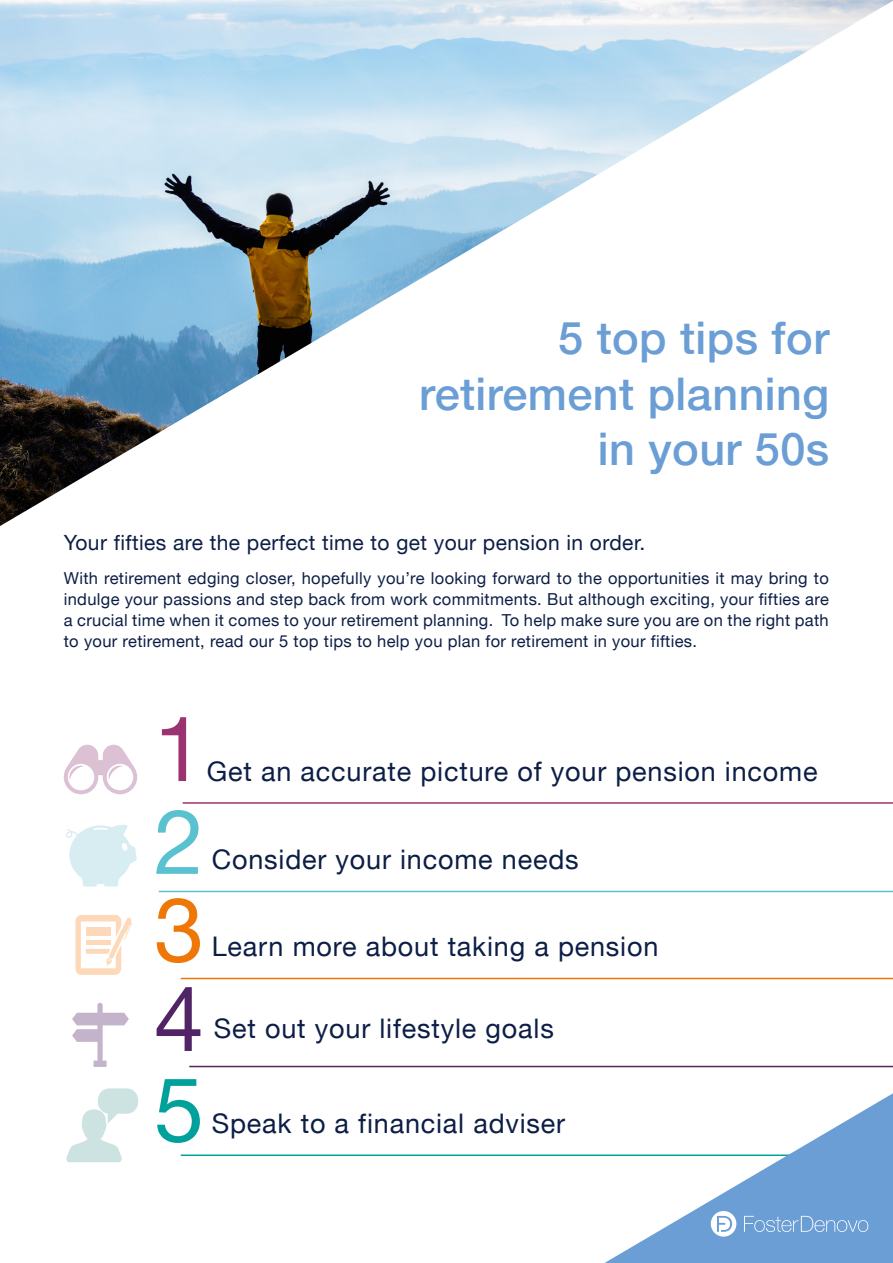
<style>
.page{position:relative;width:893px;height:1263px;background:#fff}
.page>*{position:absolute;margin:0;border:0;box-sizing:border-box;transform-origin:0 0}
.t1{font:90px "Helvetica Neue LT";color:#9a336f}
.t2{font:90px "Helvetica Neue LT";color:#5ac1d0}
.t3{font:90px "Helvetica Neue LT";color:#ee7707}
.t4{font:90px "Helvetica Neue LT";color:#502465}
.t5{font:90px "Helvetica Neue LT";color:#00a19a}
.t6{font:500 45px/55.5px "Helvetica Neue LT";letter-spacing:.01em;color:#6b9ed5;text-align:right}
.t7{font:27px "Helvetica Neue LT";letter-spacing:.03em;color:#0d1e46}
.t8{font:21px "Helvetica Neue LT";letter-spacing:.02em;color:#0d1e46}
.t9{font:16.5px/21px "Helvetica Neue LT";letter-spacing:.02em;color:#0d1e46;text-align:justify}
</style>
<div class="page">
<hr style="left:183px;top:802px;width:710px;height:2px;background:#9a336f">
<hr style="left:159px;top:891px;width:734px;height:1px;background:#5ac1d0">
<hr style="left:181px;top:978px;width:712px;height:1px;background:#ee7707">
<hr style="left:189px;top:1066px;width:704px;height:1px;background:#502465">
<hr style="left:181px;top:1154px;width:712px;height:2px;background:#00a19a">
<svg style="left:64px;top:745px;width:73px;height:49px"></svg>
<svg style="left:66px;top:825px;width:71px;height:62px"></svg>
<svg style="left:604px;top:1093px;width:289px;height:170px"></svg>
<img style="left:0;top:0;width:893px;height:526px">
<svg style="left:744px;top:1216px;width:124px;height:16px;background:#82addb"></svg>
<svg style="left:711px;top:1211px;width:25px;height:25px"></svg>
<svg style="left:72px;top:1003px;width:57px;height:64px"></svg>
<svg style="left:66px;top:1088px;width:72px;height:74px"></svg>
<svg style="left:75px;top:915px;width:57px;height:60px"></svg>
<h2 class="t6" style="left:419px;top:310px;width:411px">5 top tips for retirement planning in your 50s</h2>
<p class="t8" style="left:64px;top:530px;width:583px">Your fifties are the perfect time to get your pension in order.</p>
<p class="t9" style="left:64px;top:567px;width:767px">With retirement edging closer, hopefully you’re looking forward to the opportunities it may bring to indulge your passions and step back from work commitments. But although exciting, your fifties are a crucial time when it comes to your retirement planning. To help make sure you are on the right path to your retirement, read our 5 top tips to help you plan for retirement in your fifties.</p>
<h1 class="t1" style="left:154px;top:695px;width:52px">1</h1>
<h1 class="t2" style="left:154px;top:788px;width:52px">2</h1>
<h1 class="t3" style="left:154px;top:876px;width:52px">3</h1>
<h1 class="t4" style="left:154px;top:965px;width:52px">4</h1>
<h1 class="t5" style="left:154px;top:1056px;width:52px">5</h1>
<h3 class="t7" style="left:207px;top:755px;width:612px">Get an accurate picture of your pension income</h3>
<h3 class="t7" style="left:212px;top:843px;width:368px">Consider your income needs</h3>
<h3 class="t7" style="left:212px;top:930px;width:448px">Learn more about taking a pension</h3>
<h3 class="t7" style="left:214px;top:1013px;width:341px">Set out your lifestyle goals</h3>
<h3 class="t7" style="left:212px;top:1107px;width:355px">Speak to a financial adviser</h3>
</div>
